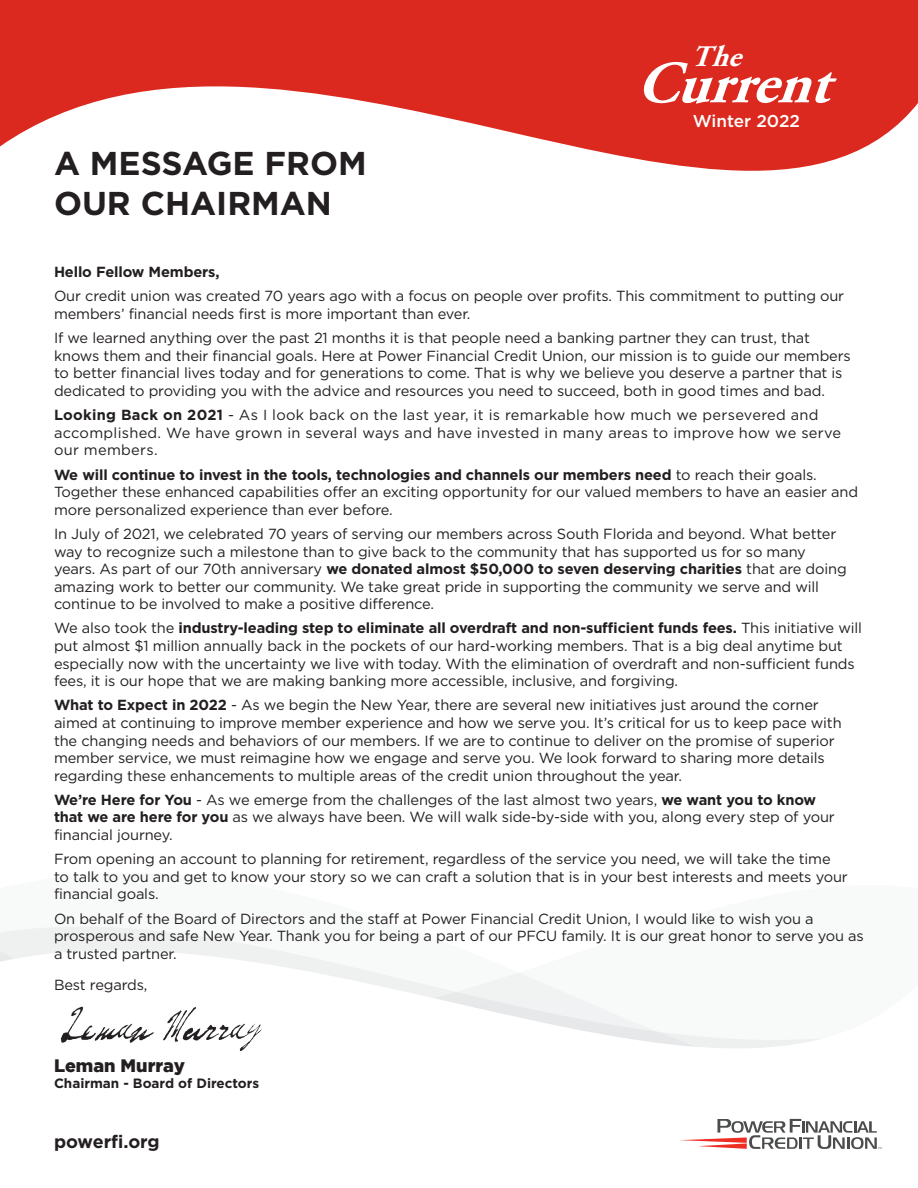
<style>
.page{position:relative;width:918px;height:1188px;background:#fff}
.page>*{position:absolute;margin:0;border:0;box-sizing:border-box;transform-origin:0 0}
.t1{font:italic 700 59.55px "Adobe Garamond Pro";color:#fff}
.t2{font:700 33px "Gotham";color:#231f20}
.t3{font:italic 700 29.85px "Adobe Garamond Pro";color:#fff}
.t4{font:900 18px "Gotham";color:#231f20}
.t5{font:700 18px "Gotham";color:#231f20}
.t6{font:500 17.1px "Gotham";color:#fff}
.t7{font:14.7px/17.5px "Gotham";letter-spacing:-.01em;color:#231f20}
.t8{font:14.7px/17.5px "Gotham";letter-spacing:.02em;color:#231f20}
.t9{font:700 14.7px "Gotham";letter-spacing:-.01em;color:#231f20}
.t10{font:700 13.5px "Gotham";color:#231f20}
.s1{font-weight:700}
</style>
<div class="page">
<svg style="left:0;top:0;width:918px;height:171px;fill:#db291f"></svg>
<svg style="left:0;top:926px;width:858px;height:224px"></svg>
<svg style="left:680px;top:1119px;width:202px;height:30px"></svg>
<img style="left:54px;top:1004px;width:240px;height:55px">
<p class="t3" style="left:691px;top:39px;width:63px">The</p>
<p class="t1" style="left:636px;top:49px;width:219px">Current</p>
<p class="t2" style="left:54px;top:142px;width:314px">A MESSAGE FROM</p>
<p class="t2" style="left:54px;top:181px;width:279px">OUR CHAIRMAN</p>
<p class="t6" style="left:693px;top:110px;width:109px">Winter 2022</p>
<p class="t9" style="left:54px;top:262px;width:167px">Hello Fellow Members,</p>
<p class="t7" style="left:54px;top:287px;width:792px">Our credit union was created 70 years ago with a focus on people over profits. This commitment to putting our members’ financial needs first is more important than ever.</p>
<p class="t7" style="left:54px;top:329px;width:798px">If we learned anything over the past 21 months it is that people need a banking partner they can trust, that knows them and their financial goals. Here at Power Financial Credit Union, our mission is to guide our members to better financial lives today and for generations to come. That is why we believe you deserve a partner that is dedicated to providing you with the advice and resources you need to succeed, both in good times and bad.</p>
<p class="t8" style="left:54px;top:406px;width:789px"><span class="s1">Looking Back on 2021</span> - As I look back on the last year, it is remarkable how much we persevered and accomplished. We have grown in several ways and have invested in many areas to improve how we serve our members.</p>
<p class="t7" style="left:54px;top:465px;width:806px"><span class="s1">We will continue to invest in the tools, technologies and channels our members need</span> to reach their goals.<br>Together these enhanced capabilities offer an exciting opportunity for our valued members to have an easier and more personalized experience than ever before.</p>
<p class="t7" style="left:54px;top:525px;width:794px">In July of 2021, we celebrated 70 years of serving our members across South Florida and beyond. What better way to recognize such a milestone than to give back to the community that has supported us for so many years. As part of our 70th anniversary <span class="s1">we donated almost $50,000 to seven deserving charities</span> that are doing amazing work to better our community. We take great pride in supporting the community we serve and will continue to be involved to make a positive difference.</p>
<p class="t7" style="left:54px;top:619px;width:810px">We also took the <span class="s1">industry-leading step to eliminate all overdraft and non-sufficient funds fees.</span> This initiative will put almost $1 million annually back in the pockets of our hard-working members. That is a big deal anytime but especially now with the uncertainty we live with today. With the elimination of overdraft and non-sufficient funds fees, it is our hope that we are making banking more accessible, inclusive, and forgiving.</p>
<p class="t7" style="left:54px;top:696px;width:789px"><span class="s1">What to Expect in 2022</span> - As we begin the New Year, there are several new initiatives just around the corner aimed at continuing to improve member experience and how we serve you. It’s critical for us to keep pace with the changing needs and behaviors of our members. If we are to continue to deliver on the promise of superior member service, we must reimagine how we engage and serve you. We look forward to sharing more details regarding these enhancements to multiple areas of the credit union throughout the year.</p>
<p class="t7" style="left:54px;top:791px;width:782px"><span class="s1">We’re Here for You</span> - As we emerge from the challenges of the last almost two years, <span class="s1">we want you to know that we are here for you</span> as we always have been. We will walk side-by-side with you, along every step of your financial journey.</p>
<p class="t7" style="left:54px;top:850px;width:795px">From opening an account to planning for retirement, regardless of the service you need, we will take the time to talk to you and get to know your story so we can craft a solution that is in your best interests and meets your financial goals.</p>
<p class="t7" style="left:54px;top:910px;width:811px">On behalf of the Board of Directors and the staff at Power Financial Credit Union, I would like to wish you a prosperous and safe New Year. Thank you for being a part of our PFCU family. It is our great honor to serve you as a trusted partner.</p>
<p class="t7" style="left:54px;top:976px;width:95px">Best regards,</p>
<p class="t4" style="left:54px;top:1055px;width:133px">Leman Murray</p>
<p class="t10" style="left:54px;top:1074px;width:207px">Chairman - Board of Directors</p>
<p class="t5" style="left:54px;top:1130px;width:107px">powerfi.org</p>
</div>
